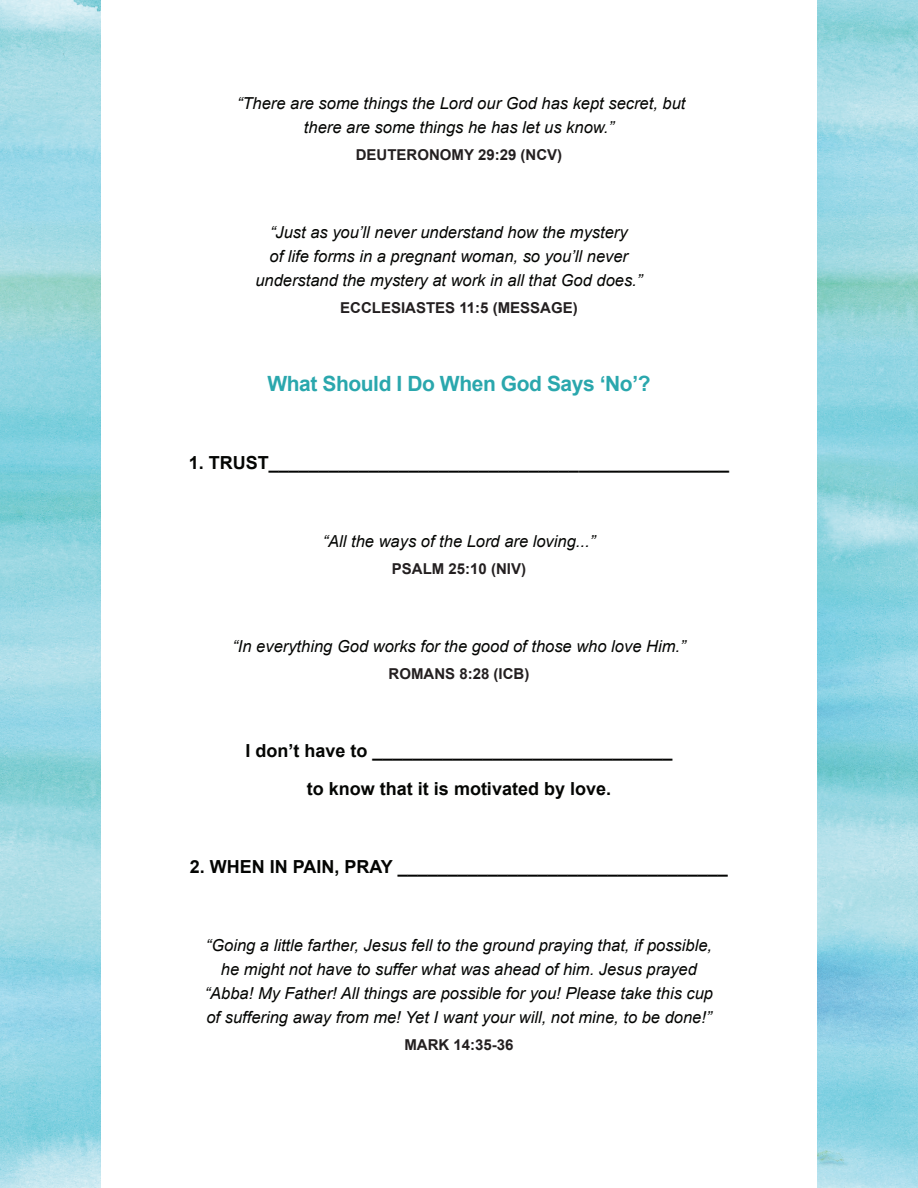
<style>
.page{position:relative;width:918px;height:1188px;background:#fff}
.page>*{position:absolute;margin:0;border:0;box-sizing:border-box;transform-origin:0 0}
.Subhead{font:700 21px "Arial";letter-spacing:-.02em;color:#2aa7ad}
.Fill_in_lines{font:700 18px "Arial";color:#040503}
.Scripture{font:italic 16.5px/24px "Arial";color:#040503;text-align:center}
.Reference{font:700 15px "Arial";color:#231f20}
</style>
<div class="page">
<img style="left:0;top:0;width:100px;height:1188px">
<img style="left:818px;top:0;width:100px;height:1188px">
<p class="Scripture" style="left:237px;top:92px;width:450px">“There are some things the Lord our God has kept secret, but there are some things he has let us know.”</p>
<p class="Reference" style="left:356px;top:145px;width:208px">DEUTERONOMY 29:29 (NCV)</p>
<p class="Scripture" style="left:255px;top:221px;width:389px">“Just as you’ll never understand how the mystery<br>of life forms in a pregnant woman, so you’ll never understand the mystery at work in all that God does.”</p>
<p class="Reference" style="left:340px;top:298px;width:239px">ECCLESIASTES 11:5 (MESSAGE)</p>
<p class="Subhead" style="left:267px;top:370px;width:385px">What Should I Do When God Says ‘No’?</p>
<p class="Fill_in_lines" style="left:189px;top:451px;width:542px">1. TRUST______________________________________________</p>
<p class="Scripture" style="left:323px;top:530px;width:274px">“All the ways of the Lord are loving...”</p>
<p class="Reference" style="left:392px;top:559px;width:136px">PSALM 25:10 (NIV)</p>
<p class="Scripture" style="left:232px;top:635px;width:455px">“In everything God works for the good of those who love Him.”</p>
<p class="Reference" style="left:389px;top:664px;width:142px">ROMANS 8:28 (ICB)</p>
<p class="Fill_in_lines" style="left:245px;top:739px;width:429px">I don’t have to ______________________________</p>
<p class="Fill_in_lines" style="left:307px;top:777px;width:306px">to know that it is motivated by love.</p>
<p class="Fill_in_lines" style="left:190px;top:855px;width:539px">2. WHEN IN PAIN, PRAY _________________________________</p>
<p class="Scripture" style="left:205px;top:933px;width:510px">“Going a little farther, Jesus fell to the ground praying that, if possible, he might not have to suffer what was ahead of him. Jesus prayed “Abba! My Father! All things are possible for you! Please take this cup of suffering away from me! Yet I want your will, not mine, to be done!”</p>
<p class="Reference" style="left:404px;top:1035px;width:111px">MARK 14:35-36</p>
</div>
